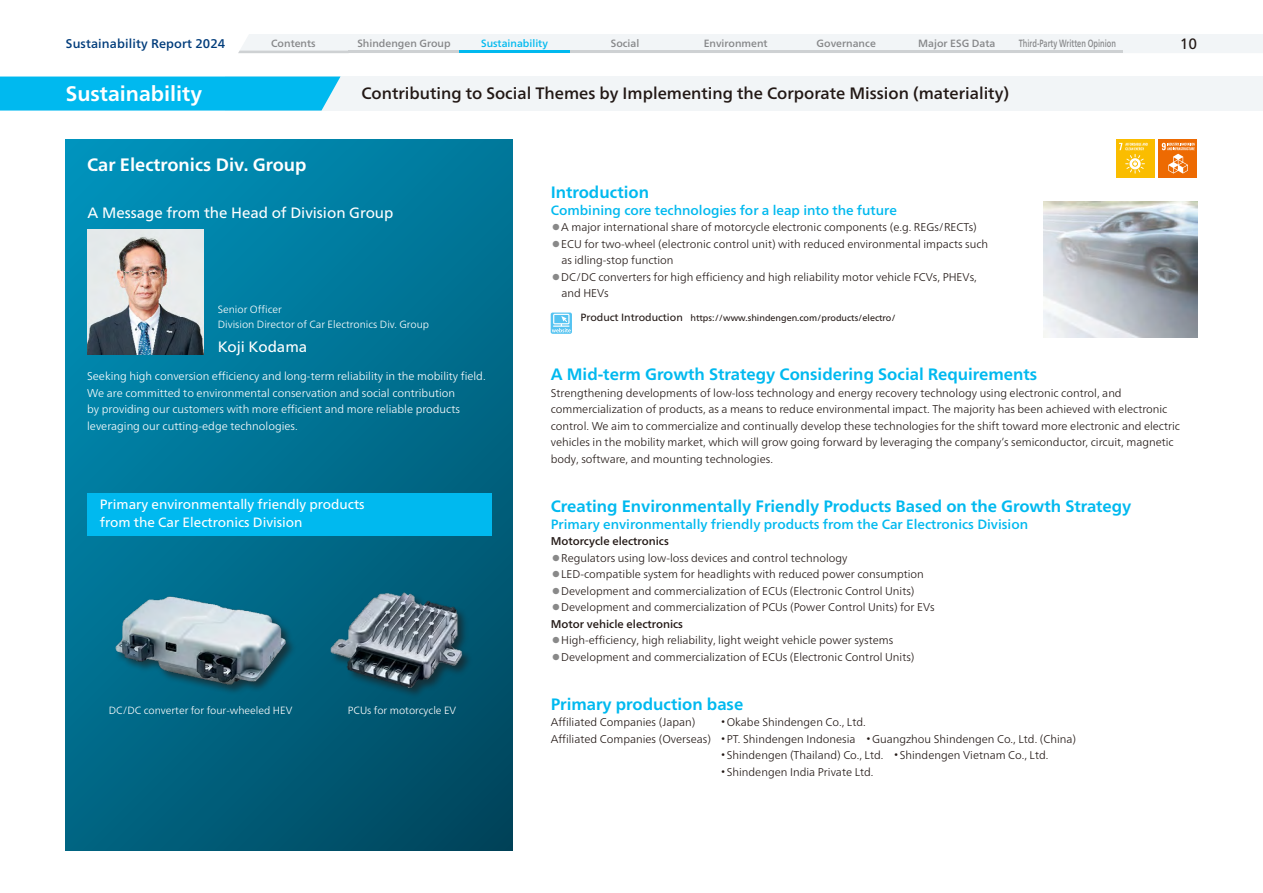
<style>
.page{position:relative;width:1263px;height:893px;background:#fff}
.page>*{position:absolute;margin:0;border:0;box-sizing:border-box;transform-origin:0 0}
.t1{font:700 21px "Frutiger Neue LT Pro";color:#fff}
.t2{font:700 18px "Frutiger Neue LT Pro";color:#fff}
.t3{font:700 16.5px "Frutiger Neue LT Pro";color:#00b9ef}
.t4{font:500 16.5px "Frutiger Neue LT Pro";color:#221815}
.t5{font:15px "Frutiger Neue LT Pro";color:#fff}
.t6{font:15px "Frutiger Neue LT Pro";color:#221815}
.t7{font:500 13.5px "Frutiger Neue LT Pro";color:#00b9ef}
.t8{font:13.5px/18px "Frutiger Neue LT Pro";color:#fff}
.t9{font:500 12.6px "Frutiger Neue LT Pro";letter-spacing:.01em;color:#003c7b}
.t10{font:300 11.25px/16.5px "Frutiger Neue LT Pro";color:#221815}
.t11{font:300 11.25px/16.5px "Frutiger Neue LT Pro";color:#fff}
.t12{font:300 10.5px/15px "Frutiger Neue LT Pro";color:#fff}
.t13{font:500 10.5px "Frutiger Neue LT Pro";color:#868789}
.t14{font:500 10.5px "Frutiger Neue LT Pro";color:#868789;scale:.7 1}
.t15{font:500 10.5px "Frutiger Neue LT Pro";color:#00b9ef}
.t16{font:9px "Frutiger Neue LT Pro";color:#221815}
.s1{font-family:"UD Shin Go Pro";font-size:10.5px;color:#898989}
.s2{font-size:10.5px}
.s3{font-weight:500}
.s4{font-family:"UD Shin Go Pro"}
</style>
<div class="page">
<div style="left:225px;top:77px;width:1038px;height:34px;background:#f2f5f7"></div>
<div style="left:0;top:77px;width:340px;height:34px;background:#00b9ef"></div>
<svg style="left:66px;top:140px;width:446px;height:710px;background:#006e8e"></svg>
<img style="left:88px;top:229px;width:116px;height:125px">
<div style="left:330px;top:592px;width:143px;height:107px;background:#005772"></div>
<img style="left:313px;top:581px;width:168px;height:113px">
<div style="left:114px;top:595px;width:183px;height:100px;background:#006684"></div>
<img style="left:103px;top:581px;width:196px;height:109px">
<img style="left:1043px;top:201px;width:154px;height:137px">
<div style="left:1116px;top:140px;width:38px;height:38px;background:#fabd00"></div>
<svg style="left:1119px;top:143px;width:28px;height:31px"></svg>
<div style="left:1159px;top:140px;width:38px;height:38px;background:#ed6a02"></div>
<svg style="left:1162px;top:143px;width:33px;height:30px"></svg>
<div style="left:87px;top:493px;width:405px;height:42px;background:#00b9ef"></div>
<div style="left:238px;top:34px;width:1025px;height:19px;background:#f2f5f7"></div>
<hr style="left:349px;top:51px;width:110px;height:2px;background:#ced1d3">
<hr style="left:459px;top:51px;width:111px;height:2px;background:#00b9ef">
<hr style="left:570px;top:51px;width:110px;height:2px;background:#ced1d3">
<hr style="left:680px;top:51px;width:111px;height:2px;background:#ced1d3">
<hr style="left:791px;top:51px;width:110px;height:2px;background:#ced1d3">
<hr style="left:901px;top:51px;width:111px;height:2px;background:#ced1d3">
<hr style="left:1012px;top:51px;width:111px;height:2px;background:#ced1d3">
<svg style="left:551px;top:313px;width:21px;height:21px"></svg>
<svg style="left:552px;top:314px;width:19px;height:18px"></svg>
<p class="t9" style="left:66px;top:36px;width:161px">Sustainability Report 2024</p>
<h3 class="t6" style="left:1180px;top:35px;width:19px">10</h3>
<p class="t13" style="left:271px;top:37px;width:46px">Contents</p>
<p class="t13" style="left:357px;top:37px;width:95px">Shindengen Group</p>
<p class="t15" style="left:481px;top:37px;width:68px">Sustainability</p>
<p class="t13" style="left:611px;top:37px;width:30px">Social</p>
<p class="t13" style="left:704px;top:37px;width:65px">Environment</p>
<p class="t13" style="left:817px;top:37px;width:61px">Governance</p>
<p class="t13" style="left:918px;top:37px;width:79px">Major ESG Data</p>
<p class="t14" style="left:1019px;top:37px;width:140px">Third-Party Written Opinion</p>
<h1 class="t1" style="left:66px;top:81px;width:138px">Sustainability</h1>
<h3 class="t4" style="left:361px;top:84px;width:649px">Contributing to Social Themes by Implementing the Corporate Mission (materiality)</h3>
<h2 class="t2" style="left:87px;top:154px;width:221px">Car Electronics Div. Group</h2>
<h3 class="t5" style="left:88px;top:204px;width:307px">A Message from the Head of Division Group</h3>
<p class="t12" style="left:218px;top:302px;width:213px">Senior Officer<br>Division Director of Car Electronics Div. Group</p>
<h3 class="t5" style="left:218px;top:337px;width:91px">Koji Kodama</h3>
<p class="t11" style="left:87px;top:368px;width:400px">Seeking high conversion efficiency and long-term reliability in the mobility field.<br>We are committed to environmental conservation and social contribution<br>by providing our customers with more efficient and more reliable products leveraging our cutting-edge technologies.</p>
<p class="t8" style="left:100px;top:495px;width:266px">Primary environmentally friendly products from the Car Electronics Division</p>
<p class="t12" style="left:109px;top:703px;width:185px">DC/DC converter for four-wheeled HEV</p>
<p class="t12" style="left:348px;top:703px;width:110px">PCUs for motorcycle EV</p>
<h3 class="t3" style="left:551px;top:183px;width:100px">Introduction</h3>
<p class="t7" style="left:551px;top:202px;width:348px">Combining core technologies for a leap into the future</p>
<p class="t10" style="left:551px;top:219px;width:428px"><span class="s1">◦</span>A major international share of motorcycle electronic components (e.g. REGs/RECTs)</p>
<p class="t10" style="left:551px;top:235px;width:439px"><span class="s1">◦</span>ECU for two-wheel (electronic control unit) with reduced environmental impacts such</p>
<p class="t10" style="left:561px;top:252px;width:114px">as idling-stop function</p>
<p class="t10" style="left:551px;top:268px;width:428px"><span class="s1">◦</span>DC/DC converters for high efficiency and high reliability motor vehicle FCVs, PHEVs,</p>
<p class="t10" style="left:561px;top:285px;width:49px">and HEVs</p>
<p class="t16" style="left:580px;top:313px;width:317px"><span class="s2">Product Introduction</span> https://www.shindengen.com/products/electro/</p>
<h3 class="t3" style="left:551px;top:365px;width:488px">A Mid-term Growth Strategy Considering Social Requirements</h3>
<p class="t10" style="left:551px;top:385px;width:631px">Strengthening developments of low-loss technology and energy recovery technology using electronic control, and commercialization of products, as a means to reduce environmental impact. The majority has been achieved with electronic control. We aim to commercialize and continually develop these technologies for the shift toward more electronic and electric vehicles in the mobility market, which will grow going forward by leveraging the company’s semiconductor, circuit, magnetic body, software, and mounting technologies.</p>
<h3 class="t3" style="left:551px;top:497px;width:582px">Creating Environmentally Friendly Products Based on the Growth Strategy</h3>
<p class="t7" style="left:551px;top:516px;width:479px">Primary environmentally friendly products from the Car Electronics Division</p>
<p class="t10" style="left:551px;top:533px;width:386px"><span class="s3">Motorcycle electronics<br></span><span class="s1">◦</span>Regulators using low-loss devices and control technology <span class="s1">◦</span>LED-compatible system for headlights with reduced power consumption <span class="s1">◦</span>Development and commercialization of ECUs (Electronic Control Units) <span class="s1">◦</span>Development and commercialization of PCUs (Power Control Units) for EVs <span class="s3">Motor vehicle electronics<br></span><span class="s1">◦</span>High-efficiency, high reliability, light weight vehicle power systems <span class="s1">◦</span>Development and commercialization of ECUs (Electronic Control Units)</p>
<h3 class="t3" style="left:551px;top:694px;width:194px">Primary production base</h3>
<p class="t10" style="left:551px;top:714px;width:146px">Affiliated Companies (Japan)</p>
<p class="t10" style="left:551px;top:714px;width:527px;text-indent:170px"><span class="s4">•</span>Okabe Shindengen Co., Ltd.<br>Affiliated Companies (Overseas) <span class="s4">•</span>PT. Shindengen Indonesia <span class="s4">•</span>Guangzhou Shindengen Co., Ltd. (China)</p>
<p class="t10" style="left:721px;top:747px;width:329px"><span class="s4">•</span>Shindengen (Thailand) Co., Ltd. <span class="s4">•</span>Shindengen Vietnam Co., Ltd.</p>
<p class="t10" style="left:721px;top:763px;width:154px"><span class="s4">•</span>Shindengen India Private Ltd.</p>
</div>
